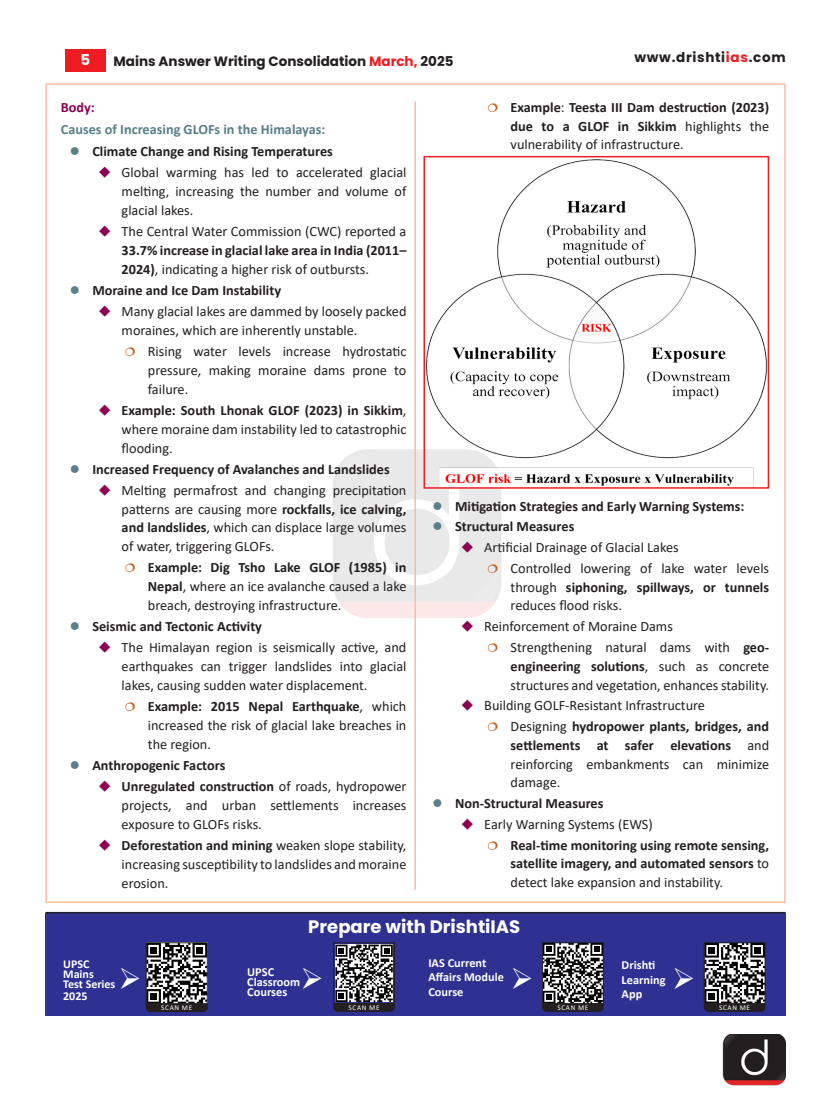
<style>
.page{position:relative;width:830px;height:1106px;background:#fff}
.page>*{position:absolute;margin:0;border:0;box-sizing:border-box;transform-origin:0 0}
.t1{font:700 18px "Poppins";color:#fff}
.t2{font:700 15px "Poppins";color:#fff}
.t3{font:14.25px/18.9px "Calibri";color:#231f20;text-align:justify}
.t4{font:700 14.25px/18.6px "Calibri";color:#231f20;text-align:justify}
.heading_3{font:700 14.25px "Calibri";color:#597f88}
.Heading_2{font:700 14.25px "Calibri";color:#8d0052}
.t5{font:700 13.5px "Poppins";color:#231f20}
.t6{font:700 13.5px "Poppins";letter-spacing:.05em;color:#231f20}
.t7{font:700 12.3px/14.1px "Calibri";color:#fff}
.t8{font:700 12px/9.9px "Calibri";color:#fff}
.t9{font:7.2px "Calibri";letter-spacing:.09em;color:#fff}
.s1{color:#ee1d23}
.s2{font-weight:700}
.s3{font-weight:400}
</style>
<div class="page">
<div style="left:332px;top:449px;width:169px;height:169px;background:#e9e9e9;border-radius:35px"></div>
<img style="left:722px;top:1034px;width:63px;height:51px">
<div style="left:45px;top:913px;width:740px;height:103px;background:#2e3092"></div>
<svg style="left:146px;top:942px;width:61px;height:70px;background:#6a6a6a"></svg>
<div style="left:333px;top:942px;width:61px;height:62px;border:1px solid #231f20"></div>
<svg style="left:333px;top:944px;width:61px;height:67px;background:#6d6c71"></svg>
<svg style="left:542px;top:943px;width:61px;height:68px;background:#6b6a6a"></svg>
<hr style="left:45px;top:912px;width:740px;height:1px;background:#231f20">
<svg style="left:703px;top:943px;width:62px;height:68px;background:#6e6d6f"></svg>
<div style="left:65px;top:50px;width:40px;height:22px;background:#ee1d23"></div>
<hr style="left:414px;top:101px;width:2px;height:789px;background:#fabda6">
<img style="left:426px;top:159px;width:339px;height:326px">
<div style="left:423px;top:156px;width:345px;height:332px;border:2px solid #ee1d23"></div>
<svg style="left:374px;top:469px;width:136px;height:116px"></svg>
<svg style="left:338px;top:602px;width:157px;height:30px"></svg>
<p class="t2" style="left:80px;top:51px;width:11px">5</p>
<p class="t5" style="left:113px;top:54px;width:341px">Mains Answer Writing Consolidation <span class="s1">March,</span> 2025</p>
<p class="t6" style="left:634px;top:49px;width:152px">www.drishti<span class="s1">ias</span>.com</p>
<p class="Heading_2" style="left:61px;top:97px;width:36px">Body:</p>
<p class="heading_3" style="left:61px;top:119px;width:266px">Causes of Increasing GLOFs in the Himalayas:</p>
<p class="t4" style="left:92px;top:142px;width:242px">C limate Change and Rising Temperatures</p>
<p class="t3" style="left:122px;top:163px;width:286px">Global warming has led to accelerated glacial melting, increasing the number and volume of glacial lakes.</p>
<p class="t3" style="left:122px;top:221px;width:286px">The Central Water Commission (CWC) reported a <span class="s2">33.7% increase in glacial lake area in India (2011– 2024)</span>, indicating a higher risk of outbursts.</p>
<p class="t4" style="left:92px;top:281px;width:190px">M oraine and Ice Dam Instability</p>
<p class="t3" style="left:122px;top:301px;width:286px">Many glacial lakes are dammed by loosely packed moraines, which are inherently unstable.</p>
<p class="t3" style="left:148px;top:341px;width:260px">Rising water levels increase hydrostatic pressure, making moraine dams prone to failure.</p>
<p class="t3" style="left:122px;top:400px;width:286px"><span class="s2">Example: South Lhonak GLOF (2023) in Sikkim</span>, where moraine dam instability led to catastrophic flooding.</p>
<p class="t4" style="left:92px;top:459px;width:299px">I ncreased Frequency of Avalanches and Landslides</p>
<p class="t3" style="left:122px;top:480px;width:286px">Melting permafrost and changing precipitation patterns are causing more <span class="s2">rockfalls, ice calving, and landslides</span>, which can displace large volumes of water, triggering GLOFs.</p>
<p class="t3" style="left:148px;top:558px;width:260px"><span class="s2">Example: Dig Tsho Lake GLOF (1985) in Nepal</span>, where an ice avalanche caused a lake breach, destroying infrastructure.</p>
<p class="t4" style="left:92px;top:617px;width:171px">S eismic and Tectonic Activity</p>
<p class="t3" style="left:122px;top:637px;width:286px">The Himalayan region is seismically active, and earthquakes can trigger landslides into glacial lakes, causing sudden water displacement.</p>
<p class="t3" style="left:148px;top:696px;width:260px"><span class="s2">Example: 2015 Nepal Earthquake</span>, which increased the risk of glacial lake breaches in the region.</p>
<p class="t4" style="left:92px;top:755px;width:134px">A nthropogenic Factors</p>
<p class="t3" style="left:122px;top:776px;width:286px"><span class="s2">Unregulated construction</span> of roads, hydropower projects, and urban settlements increases exposure to GLOFs risks.</p>
<p class="t3" style="left:122px;top:835px;width:286px"><span class="s2">Deforestation and mining</span> weaken slope stability, increasing susceptibility to landslides and moraine erosion.</p>
<p class="t4" style="left:510px;top:98px;width:260px">Example<span class="s3">:</span> Teesta III Dam destruction (2023) due to a GLOF in Sikkim <span class="s3">highlights the vulnerability of infrastructure.</span></p>
<p class="t4" style="left:455px;top:496px;width:291px">Mitigation Strategies and Early Warning Systems:</p>
<p class="t4" style="left:455px;top:517px;width:121px">St ructural Measures</p>
<p class="t3" style="left:484px;top:538px;width:196px">Artificial Drainage of Glacial Lakes</p>
<p class="t3" style="left:510px;top:558px;width:260px">Controlled lowering of lake water levels through <span class="s2">siphoning, spillways, or tunnels </span>reduces flood risks.</p>
<p class="t3" style="left:484px;top:617px;width:190px">Reinforcement of Moraine Dams</p>
<p class="t3" style="left:510px;top:637px;width:260px">Strengthening natural dams with <span class="s2">geo&shy;engineering solutions</span>, such as concrete structures and vegetation, enhances stability.</p>
<p class="t3" style="left:484px;top:695px;width:222px">Building GOLF-Resistant Infrastructure</p>
<p class="t4" style="left:510px;top:717px;width:260px"><span class="s3">Designing</span> hydropower plants, bridges, and settlements at safer elevations <span class="s3">and reinforcing embankments can minimize damage.</span></p>
<p class="t4" style="left:455px;top:793px;width:150px">No n-Structural Measures</p>
<p class="t3" style="left:484px;top:814px;width:170px">Early Warning Systems (EWS)</p>
<p class="t4" style="left:510px;top:835px;width:260px">Real-time monitoring using remote sensing, satellite imagery, and automated sensors <span class="s3">to detect lake expansion and instability.</span></p>
<p class="t8" style="left:63px;top:959px;width:54px">UPSC<br>Mains<br>Test Series</p>
<p class="t8" style="left:63px;top:991px;width:26px">2025</p>
<p class="t9" style="left:161px;top:1002px;width:32px">SCAN ME</p>
<p class="t7" style="left:247px;top:966px;width:54px;line-height:9.9px">UPSC<br>Classroom<br>Courses</p>
<p class="t1" style="left:308px;top:916px;width:213px">Prepare with DrishtiIAS</p>
<p class="t9" style="left:348px;top:1002px;width:32px">SCAN ME</p>
<p class="t7" style="left:428px;top:955px;width:77px">IAS Current<br>Affairs Module<br>Course</p>
<p class="t9" style="left:557px;top:1002px;width:32px">SCAN ME</p>
<p class="t7" style="left:621px;top:958px;width:45px">Drishti<br>Learning<br>App</p>
<p class="t9" style="left:718px;top:1002px;width:32px">SCAN ME</p>
</div>
